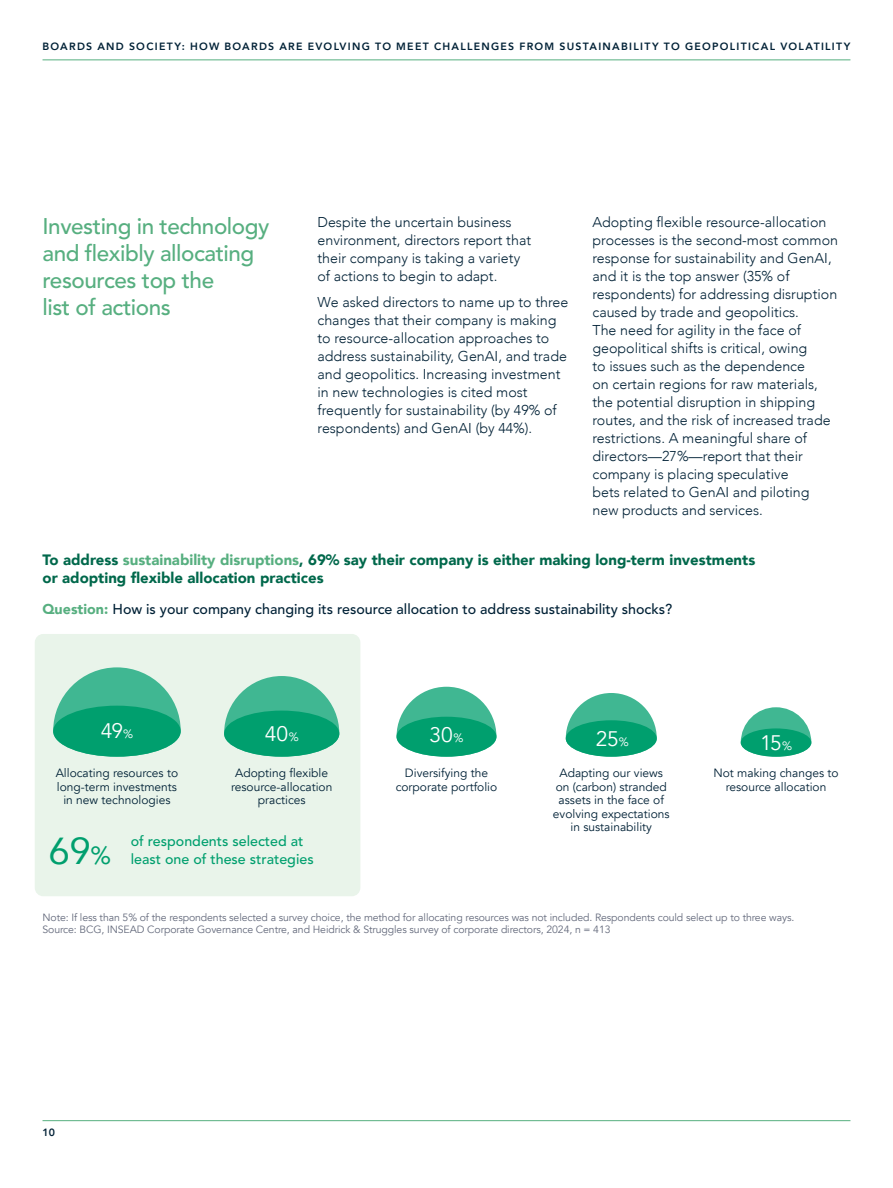
<style>
.page{position:relative;width:893px;height:1188px;background:#fff}
.page>*{position:absolute;margin:0;border:0;box-sizing:border-box;transform-origin:0 0}
.t1{font:500 22.5px/27px "Avenir";letter-spacing:-.02em;color:#57af80}
.t2{font:21px "Avenir";letter-spacing:-.015em;color:#fff}
.t3{font:900 15px/18px "Avenir";color:#00684b}
.t4{font:300 14.25px/18px "Avenir";color:#002136}
.t5{font:500 14.25px "Avenir";color:#002136}
.t6{font:500 14.25px/18px "Avenir";color:#009f6e}
.t7{font:12px/13.5px "Avenir";color:#002136;text-align:center}
.t8{font:10.5px/12.6px "Avenir";letter-spacing:-.01em;color:#646a7c}
.t9{font:800 10.5px "Avenir";letter-spacing:.12em;color:#002136}
.s1{color:#57af80}
.s2{font-weight:900;color:#57af80}
.s3{font-size:12px}
.s4{font-weight:400;font-size:37.5px}
.s5{font-weight:400;font-size:24.75px}
</style>
<div class="page">
<hr style="left:43px;top:59px;width:807px;height:1px;background:#57af80">
<div style="left:35px;top:634px;width:325px;height:262px;background:#e9f4ea;border-radius:9px"></div>
<svg style="left:53px;top:667px;width:128px;height:90px"></svg>
<div style="left:53px;top:706px;width:128px;height:51px;background:#009f6e;border-radius:50%"></div>
<svg style="left:396px;top:687px;width:100px;height:70px"></svg>
<div style="left:396px;top:717px;width:100px;height:40px;background:#009f6e;border-radius:50%"></div>
<svg style="left:224px;top:676px;width:115px;height:81px"></svg>
<div style="left:224px;top:711px;width:115px;height:46px;background:#009f6e;border-radius:50%"></div>
<svg style="left:566px;top:693px;width:91px;height:64px"></svg>
<div style="left:566px;top:720px;width:91px;height:37px;background:#009f6e;border-radius:50%"></div>
<svg style="left:741px;top:707px;width:70px;height:50px"></svg>
<div style="left:741px;top:728px;width:70px;height:29px;background:#009f6e;border-radius:50%"></div>
<hr style="left:43px;top:1120px;width:807px;height:1px;background:#57af80">
<p class="t9" style="left:43px;top:38px;width:809px">BOARDS AND SOCIETY: HOW BOARDS ARE EVOLVING TO MEET CHALLENGES FROM SUSTAINABILITY TO GEOPOLITICAL VOLATILITY</p>
<h1 class="t1" style="left:43px;top:214px;width:228px">Investing in technology and flexibly allocating resources top the<br>list of actions</h1>
<p class="t4" style="left:317px;top:213px;width:215px">Despite the uncertain business environment, directors report that their company is taking a variety of actions to begin to adapt.</p>
<p class="t4" style="left:317px;top:293px;width:252px">We asked directors to name up to three changes that their company is making to resource-allocation approaches to address sustainability, GenAI, and trade and geopolitics. Increasing investment in new technologies is cited most frequently for sustainability (by 49% of respondents) and GenAI (by 44%).</p>
<p class="t4" style="left:592px;top:213px;width:247px">Adopting flexible resource-allocation processes is the second-most common response for sustainability and GenAI, and it is the top answer (35% of respondents) for addressing disruption caused by trade and geopolitics.<br>The need for agility in the face of geopolitical shifts is critical, owing<br>to issues such as the dependence<br>on certain regions for raw materials, the potential disruption in shipping routes, and the risk of increased trade restrictions. A meaningful share of directors—27%—report that their company is placing speculative<br>bets related to GenAI and piloting new products and services.</p>
<p class="t3" style="left:43px;top:551px;width:714px">To address <span class="s1">sustainability disruptions</span>, 69% say their company is either making long-term investments or adopting flexible allocation practices</p>
<p class="t5" style="left:43px;top:598px;width:631px"><span class="s2">Question:</span> How is your company changing its resource allocation to address sustainability shocks?</p>
<h2 class="t2" style="left:101px;top:718px;width:34px">49<span class="s3">%</span></h2>
<h2 class="t2" style="left:265px;top:721px;width:35px">40<span class="s3">%</span></h2>
<h2 class="t2" style="left:430px;top:722px;width:35px">30<span class="s3">%</span></h2>
<h2 class="t2" style="left:596px;top:726px;width:35px">25<span class="s3">%</span></h2>
<h2 class="t2" style="left:760px;top:730px;width:34px">15<span class="s3">%</span></h2>
<p class="t7" style="left:231px;top:767px;width:103px">Adopting flexible resource-allocation practices</p>
<p class="t7" style="left:553px;top:767px;width:118px">Adapting our views on (carbon) stranded assets in the face of evolving expectations in sustainability</p>
<p class="t7" style="left:713px;top:767px;width:127px">Not making changes to resource allocation</p>
<p class="t7" style="left:56px;top:767px;width:124px">Allocating resources to long-term investments in new technologies</p>
<p class="t7" style="left:396px;top:767px;width:103px">Diversifying the corporate portfolio</p>
<p class="t6" style="left:49px;top:833px;width:266px;text-indent:82px">of respondents selected at<br><span class="s4">69</span><span class="s5">%</span> least one of these strategies</p>
<p class="t8" style="left:43px;top:911px;width:753px">Note: If less than 5% of the respondents selected a survey choice, the method for allocating resources was not included. Respondents could select up to three ways.<br>Source: BCG, INSEAD Corporate Governance Centre, and Heidrick &amp; Struggles survey of corporate directors, 2024, n = 413</p>
<p class="t9" style="left:43px;top:1124px;width:14px">10</p>
</div>
